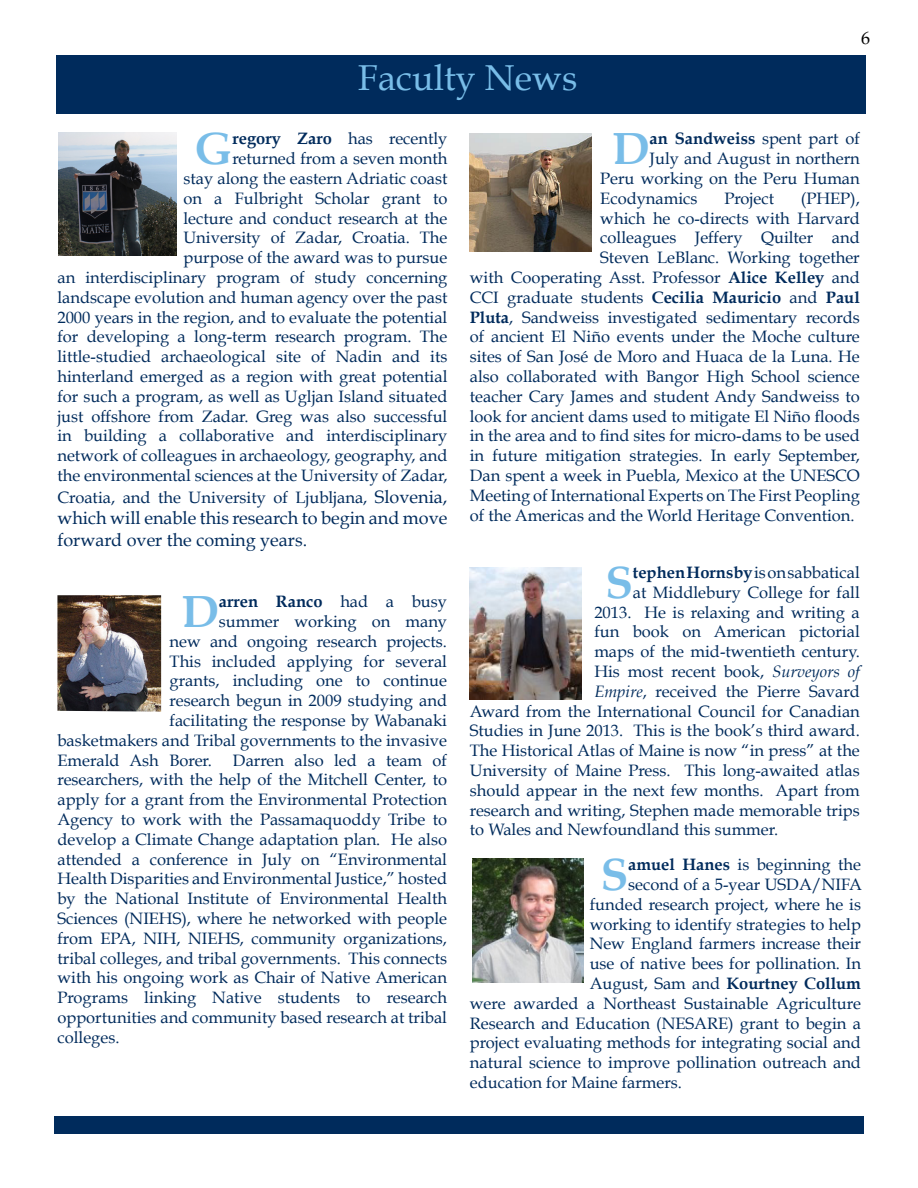
<style>
.page{position:relative;width:918px;height:1188px;background:#fff}
.page>*{position:absolute;margin:0;border:0;box-sizing:border-box;transform-origin:0 0}
.t1{font:700 45px "Book Antiqua";color:#79bde8}
.t2{font:36px "Book Antiqua";color:#79bde8}
.t3{font:18px/21.6px "Book Antiqua";color:#002b5c}
.t4{font:18px "Book Antiqua";color:#000}
.t5{font:16.5px/19.8px "Book Antiqua";color:#002b5c;text-align:right}
.t6{font:700 16.5px "Book Antiqua";color:#002b5c}
.s1{font-weight:700}
.s2{font-size:18px}
.s3{font-weight:400}
.s4{font-style:italic}
</style>
<div class="page">
<div style="left:54px;top:1117px;width:810px;height:17px;background:#002b5c"></div>
<div style="left:56px;top:56px;width:810px;height:58px;background:#002b5c"></div>
<img style="left:59px;top:132px;width:117px;height:124px">
<img style="left:470px;top:134px;width:121px;height:118px">
<img style="left:57px;top:595px;width:104px;height:117px">
<img style="left:470px;top:567px;width:111px;height:132px">
<img style="left:473px;top:858px;width:111px;height:124px">
<h2 class="t2" style="left:358px;top:55px;width:221px">Faculty News</h2>
<p class="t4" style="left:861px;top:27px;width:10px">6</p>
<p class="t5" style="left:57px;top:129px;width:392px"><span class="s1">regory Zaro</span> has recently<br>returned from a seven month<br>stay along the eastern Adriatic coast<br>on a Fulbright Scholar grant to<br>lecture and conduct research at the<br>University of Zadar, Croatia. The<br>purpose of the award was to pursue<br>an interdisciplinary program of study concerning landscape evolution and human agency over the past 2000 years in the region, and to evaluate the potential for developing a long-term research program. The little-studied archaeological site of Nadin and its hinterland emerged as a region with great potential for such a program, as well as Ugljan Island situated just offshore from Zadar. Greg was also successful in building a collaborative and interdisciplinary network of colleagues in archaeology, geography, and the environmental sciences at the University of Zadar,</p>
<p class="t5" style="left:57px;top:487px;width:392px">Croatia, and the University of Ljubljana, <span class="s2">Slovenia,</span></p>
<p class="t3" style="left:57px;top:507px;width:392px">which will enable this research to begin and move forward over the coming years.</p>
<h1 class="t1" style="left:195px;top:123px;width:39px">G</h1>
<h1 class="t1" style="left:181px;top:585px;width:39px">D</h1>
<p class="t6" style="left:219px;top:592px;width:230px">arren Ranco <span class="s3">had a busy</span></p>
<p class="t5" style="left:219px;top:612px;width:230px">summer working on many</p>
<p class="t5" style="left:170px;top:631px;width:279px">new and ongoing research projects.</p>
<p class="t5" style="left:170px;top:651px;width:279px">This included applying for several</p>
<p class="t5" style="left:170px;top:671px;width:279px">grants, including one to continue</p>
<p class="t5" style="left:170px;top:691px;width:279px">research begun in 2009 studying and</p>
<p class="t5" style="left:170px;top:711px;width:279px">facilitating the response by Wabanaki</p>
<p class="t5" style="left:57px;top:730px;width:391px">basketmakers and Tribal governments to the invasive</p>
<p class="t5" style="left:57px;top:750px;width:156px">Emerald Ash Borer.</p>
<p class="t5" style="left:57px;top:750px;width:391px;text-align:justify;text-indent:175px">Darren also led a team of researchers, with the help of the Mitchell Center, to apply for a grant from the Environmental Protection Agency to work with the Passamaquoddy Tribe to develop a Climate Change adaptation plan. He also attended a conference in July on “Environmental Health Disparities and Environmental Justice,” hosted by the National Institute of Environmental Health Sciences (NIEHS), where he networked with people from EPA, NIH, NIEHS, community organizations, tribal colleges, and tribal governments. This connects with his ongoing work as Chair of Native American Programs linking Native students to research opportunities and community based research at tribal colleges.</p>
<h1 class="t1" style="left:612px;top:123px;width:39px">D</h1>
<p class="t6" style="left:650px;top:129px;width:212px">an Sandweiss <span class="s3">spent part of</span></p>
<p class="t5" style="left:650px;top:149px;width:212px">July and August in northern</p>
<p class="t5" style="left:600px;top:169px;width:261px">Peru working on the Peru Human</p>
<p class="t5" style="left:600px;top:188px;width:99px">Ecodynamics</p>
<p class="t5" style="left:724px;top:188px;width:51px">Project</p>
<p class="t5" style="left:801px;top:188px;width:60px">(PHEP),</p>
<p class="t5" style="left:600px;top:208px;width:261px">which he co-directs with Harvard</p>
<p class="t5" style="left:600px;top:228px;width:261px">colleagues Jeffery Quilter and</p>
<p class="t5" style="left:600px;top:248px;width:261px">Steven LeBlanc. Working together</p>
<p class="t5" style="left:470px;top:268px;width:392px">with Cooperating Asst. Professor <span class="s1">Alice Kelley</span> and</p>
<p class="t5" style="left:470px;top:287px;width:392px">CCI graduate students <span class="s1">Cecilia Mauricio</span> and <span class="s1">Paul</span></p>
<p class="t5" style="left:470px;top:307px;width:392px"><span class="s1">Pluta</span>, Sandweiss investigated sedimentary records</p>
<p class="t5" style="left:470px;top:327px;width:391px">of ancient El Niño events under the Moche culture</p>
<p class="t5" style="left:470px;top:347px;width:391px">sites of San José de Moro and Huaca de la Luna. He</p>
<p class="t5" style="left:470px;top:367px;width:391px">also collaborated with Bangor High School science</p>
<p class="t5" style="left:470px;top:386px;width:391px">teacher Cary James and student Andy Sandweiss to</p>
<p class="t5" style="left:470px;top:406px;width:392px">look for ancient dams used to mitigate El Niño floods</p>
<p class="t5" style="left:470px;top:426px;width:392px">in the area and to find sites for micro-dams to be used</p>
<p class="t5" style="left:470px;top:446px;width:391px">in future mitigation strategies. In early September,</p>
<p class="t5" style="left:470px;top:466px;width:391px">Dan spent a week in Puebla, Mexico at the UNESCO</p>
<p class="t5" style="left:470px;top:485px;width:392px">Meeting of International Experts on The First Peopling</p>
<p class="t5" style="left:470px;top:505px;width:386px">of the Americas and the World Heritage Convention.</p>
<h1 class="t1" style="left:605px;top:556px;width:29px">S</h1>
<p class="t5" style="left:633px;top:563px;width:228px"><span class="s1">tephen Hornsby</span> is on sabbatical</p>
<p class="t5" style="left:633px;top:582px;width:228px">at Middlebury College for fall</p>
<p class="t5" style="left:594px;top:602px;width:267px">2013. He is relaxing and writing a</p>
<p class="t5" style="left:594px;top:622px;width:267px">fun book on American pictorial</p>
<p class="t5" style="left:594px;top:642px;width:267px">maps of the mid-twentieth century.</p>
<p class="t5" style="left:594px;top:662px;width:267px">His most recent book, <span class="s4">Surveyors of</span></p>
<p class="t5" style="left:594px;top:681px;width:267px"><span class="s4">Empire</span>, received the Pierre Savard</p>
<p class="t5" style="left:470px;top:701px;width:392px">Award from the International Council for Canadian</p>
<p class="t5" style="left:470px;top:721px;width:391px">Studies in June 2013. This is the book’s third award.</p>
<p class="t5" style="left:470px;top:741px;width:392px">The Historical Atlas of Maine is now “in press” at the</p>
<p class="t5" style="left:470px;top:761px;width:391px">University of Maine Press. This long-awaited atlas</p>
<p class="t5" style="left:470px;top:780px;width:392px">should appear in the next few months. Apart from</p>
<p class="t5" style="left:470px;top:800px;width:391px">research and writing, Stephen made memorable trips</p>
<p class="t5" style="left:470px;top:820px;width:310px">to Wales and Newfoundland this summer.</p>
<h1 class="t1" style="left:601px;top:849px;width:29px">S</h1>
<p class="t5" style="left:628px;top:855px;width:234px"><span class="s1">amuel Hanes</span> is beginning the</p>
<p class="t5" style="left:628px;top:875px;width:235px">second of a 5-year USDA/NIFA</p>
<p class="t5" style="left:590px;top:894px;width:273px">funded research project, where he is</p>
<p class="t5" style="left:590px;top:914px;width:273px">working to identify strategies to help</p>
<p class="t5" style="left:590px;top:934px;width:273px">New England farmers increase their</p>
<p class="t5" style="left:590px;top:954px;width:273px">use of native bees for pollination. In</p>
<p class="t6" style="left:590px;top:974px;width:273px"><span class="s3">August, Sam and</span> Kourtney Collum</p>
<p class="t5" style="left:470px;top:993px;width:393px">were awarded a Northeast Sustainable Agriculture</p>
<p class="t5" style="left:470px;top:1013px;width:393px">Research and Education (NESARE) grant to begin a</p>
<p class="t5" style="left:470px;top:1033px;width:393px">project evaluating methods for integrating social and</p>
<p class="t5" style="left:470px;top:1053px;width:393px">natural science to improve pollination outreach and</p>
<p class="t5" style="left:470px;top:1073px;width:214px">education for Maine farmers.</p>
</div>
